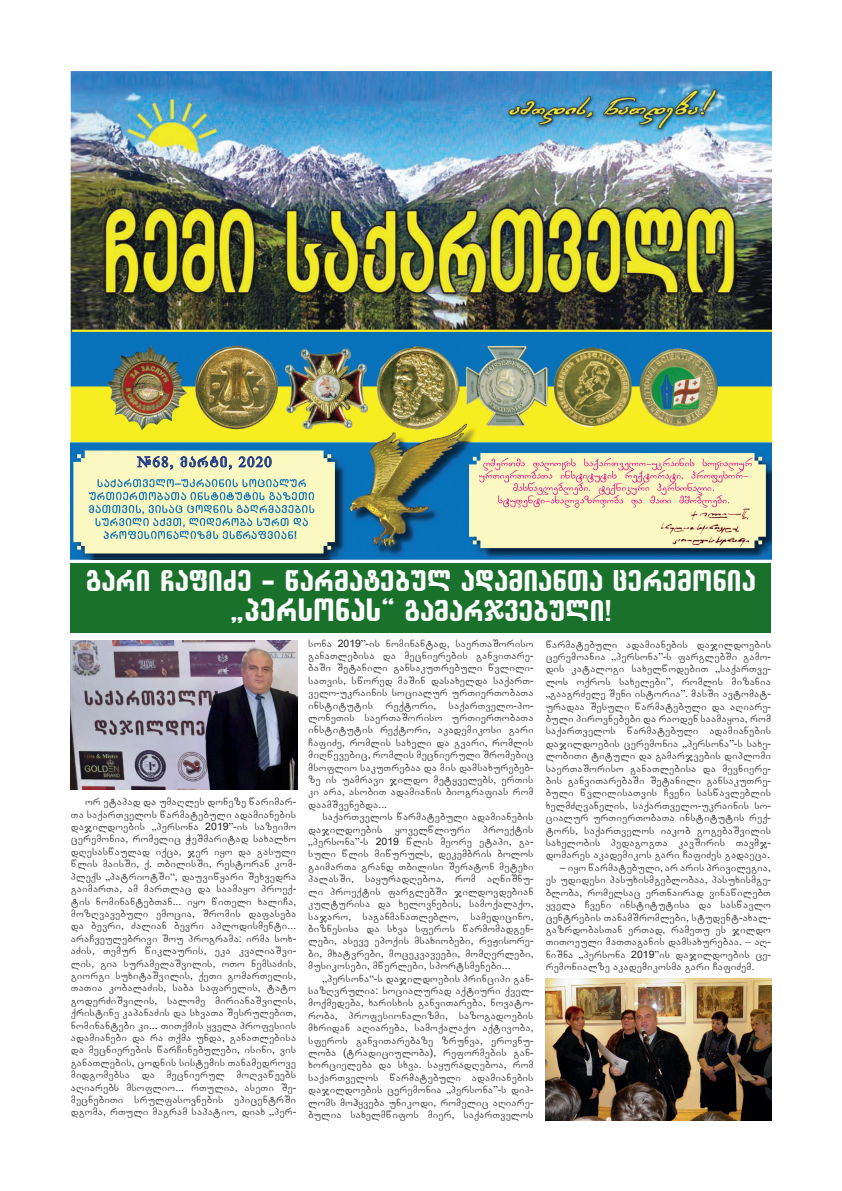
<style>
.page{position:relative;width:842px;height:1191px;background:#fff}
.page>*{position:absolute;margin:0;border:0;box-sizing:border-box;transform-origin:0 0}
.t1{font:29.2px "A Balaveri";color:#fff;scale:.93 1}
.t2{font:14px "A Grigolia H";letter-spacing:.09em;color:#253f8e}
.t3{font:10.5px/12.4px "Geo Kolkheti Nusx Normal";color:#231f20;text-align:justify}
.s1{font-size:31.3px}
</style>
<div class="page">
<img style="left:71px;top:72px;width:700px;height:487px">
<svg style="left:137px;top:456px;width:36px;height:16px"></svg>
<svg style="left:180px;top:455px;width:52px;height:17px"></svg>
<svg style="left:238px;top:456px;width:34px;height:14px"></svg>
<div style="left:71px;top:563px;width:700px;height:69px;background:#19712b"></div>
<img style="left:546px;top:978px;width:226px;height:142px">
<img style="left:71px;top:641px;width:226px;height:148px">
<p class="t2" style="left:137px;top:456px;width:136px">#68, MARTI, 2020</p>
<p class="t1" style="left:86px;top:563px;width:722px">GARI CAFIZE - WARMATEBUL ADAMIANTA CEREMONIA</p>
<p class="t1" style="left:230px;top:593px;width:412px"><span class="s1">`PERSONAS~</span> GAMARJVEBULI!</p>
<p class="t3" style="left:308px;top:638px;width:227px">SONA 2019”-IS NOMINANTAD, SAERTASORISO GANATLEBISA DA MECNIEREBIS GANVITARE-BASI SETANILI GANSAKUTREBULI WVLILI-SATVIS, SWORED MASIN DASAXELDA SAQART-VELO-UKRAINIS SOCIALUR URTIERTOBATA INSTITUTIS REQTORI, SAQARTVELO-PO-LONETIS SAERTASORISO URTIERTOBATA INSTITUTIS REQTORI, AKADEMIKOSI GARI CAFIZE, ROMLIS SAXELI DA GVARI, ROMLIS MIRWEVEBIC, ROMLIS MECNIERULI SROMEBIC MSOFLIO SAKUTREBAA DA MIS DAMSAXUREBEB-ZE IS UAMRAVI JILDO METYVELEBS, ERTIS KI ARA, ASOBIT ADAMIANIS BIOGRAFIAS ROM DAAMSVENEBDA...</p>
<p class="t3" style="left:308px;top:811px;width:227px;text-indent:14px">SAQARTVELOS WARMATEBULI ADAMIANEBIS DAJILDOEBIS YOVELWLIURI PROEQTIS `PERSONA”-S 2019 WLIS MEORE ETAPI, GA-SULI WLIS MIWURULS, DEKEMBRIS BOLOS GAIMARTA GRAND TBILISI SERATON METEXI PALASSI, SAYURADREBOA, ROM ARNISNU-LI PROEQTIS FARGLEBSI JILDOVDEBIAN KULTURISA DA XELOVNEBIS, SAMOQALAQO, SAJARO, SAGANMANATLEBLO, SAMEDICINO, BIZNESISA DA SXVA SFEROS WARMOMADGEN-LEBI, ASEVE EPOQIS MSAXIOBEBI, REJISORE-BI, MXATVREBI, MOCEKVAVEEBI, MOMRERLEBI, MUSIKOSEBI, MWERLEBI, SPORTSMENEBI...</p>
<p class="t3" style="left:308px;top:972px;width:227px;text-indent:14px">`PERSONA~-S DAJILDOEBIS PRINCIPI GAN-SAZRVRULIA: SOCIALURAD AQTIURI QVEL-MOQMEDEBA, XARISXIS GANVITAREBA, NOVATO-ROBA, PROFESIONALIZMI, SAZOGADOEBIS MXRIDAN ARIAREBA, SAMOQALAQO AQTIVOBA, SFEROS GANVITAREBAZE ZRUNVA, EROVNU-LOBA (TRADICIULOBA), REFORMEBIS GAN-XORCIELEBA DA SXVA. SAYURADREBOA, ROM SAQARTVELOS WARMATEBULI ADAMIANEBIS DAJILDOEBIS CEREMONIA `PERSONA”-S DIP-LOMS MOHYVEBA UNIKODI, ROMELIC ARIARE-BULIA SAXELMWIFOS MIER, SAQARTVELOS</p>
<p class="t3" style="left:546px;top:639px;width:227px">WARMATEBULI ADAMIANEBIS DAJILDOEBIS CEREMOANIA `PERSONA”-S FARGLEBSI GAMO-DIS KATALOGI SAXELWODEBIT `SAQARTVE-LOS OQROS SAXELEBI”, ROMLIS MIZANIA `GAAGRZELE SENI ISTORIA”. MASSI AVTOMAT-URADAA SESULI WARMATEBULI DA ARIARE-BULI PIROVNEBEBI DA RAODEN SAAMAYOA, ROM SAQARTVELOS WARMATEBULI ADAMIANEBIS DAJILDOEBIS CEREMONIA `PERSONA”-S SAXE-LOBITI TITULI DA GAMARJVEBIS DIPLOMI SAERTASORISO GANATLEBISA DA MEVNIERE-BIS GANVITAREBASI SETANILI GANSAKUTRE-BULI WVLILISATVIS CVENI SASWAVLEBLIS XELMZRVANELIS, SAQARTVELO-UKRAINIS SO-CIALUR URTIERTOBATA INSTITUTIS REQ-TORS, SAQARTVELOS IAKOB GOGEBASVILIS SAXELOBIS PEDAGOGTA KAVSIRIS TAVMJ-DOMARES AKADEMIKOS GARI CAFIZES GADAECA.</p>
<p class="t3" style="left:546px;top:862px;width:227px;text-indent:14px">_ IYO WARMATEBULI, AR ARIS PRIVILEGIA, ES UDIDESI PASUXISMGEBLOBAA, PASUXISMGE-BLOBA, ROMELSAC ERTNAIRAD VINAWILEBT YVELA CVENI INSTITUTISA DA SASWAVLO CENTREBIS TANAMSROMLEBI, STUDENT-AXAL-GAZRDOBASTAN ERTAD, RAMETU ES JILDO TITOEULI MATTAGANIS DAMSAXUREBAA. – AR-NISNA `PERSONA 2019”IS DAJILDOEBIS CE-REMONIALZE AKADEMIKOSMA GARI CAFIZEM.</p>
<p class="t3" style="left:71px;top:796px;width:227px;text-indent:14px">OR ETAPAD DA UMARLES DONEZE WARIMAR-TA SAQARTVELOS WARMATEBULI ADAMIANEBIS DAJILDOEBIS `PERSONA 2019”-IS SAZEIMO CEREMONIA, ROMELIC WESMARITAD SAXALXO DRESASWAULAD IQCA, JER IYO DA GASULI WLIS MAISSI, Q. TBILISSI, RESTORAN KOM-PLEQS `PATRIOTSI~, DAUVIWYARI SEXVEDRA GAIMARTA, AM MARTLAC DA SAAMAYO PROEQ-TIS NOMINANTEBTAN... IYO WITELI XALICA, MOZRVAVEBULI EMOCIA, SROMIS DAFASEBA DA BEVRI, ZALIAN BEVRI APLODISMENTI...<br>ARACVEULEBRIVI SOU PROGRAMA: IRMA SOX-AZIS, TEMUR WIKLAURIS, EKA KVALIASVI-LIS, GIA SURAMELASVILIS, OTO NEMSAZIS, GIORGI SUXITASVILIS, QETI GOMARTELIS, TATIA KOBALAZIS, SABA SAFARELIS, TATO GODERZISVILIS, SALOME MIRIANASVILIS, QRISTINE KAPANAZIS DA SXVATA SESRULEBIT, NOMINANTEBI KI... TITQMIS YVELA PROFESIIS ADAMIANEBI DA RA TQMA UNDA, GANATLEBISA DA MECNIEREBIS WARCINEBULEBI, ISINI, VIS GANATLEBIS, CODNIS SISTEMIS TANAMEDROVE MIDGOMEBSA DA MECNIERUL MORVAWEEBS ARIAREBS MSOFLIO... RTULIA, ASETI SE-MECNEBITI SRULFASOVNEBIS EPICENTRSI DGOMA, RTULI MAGRAM SAPATIO, DIAX `PER-</p>
</div>
